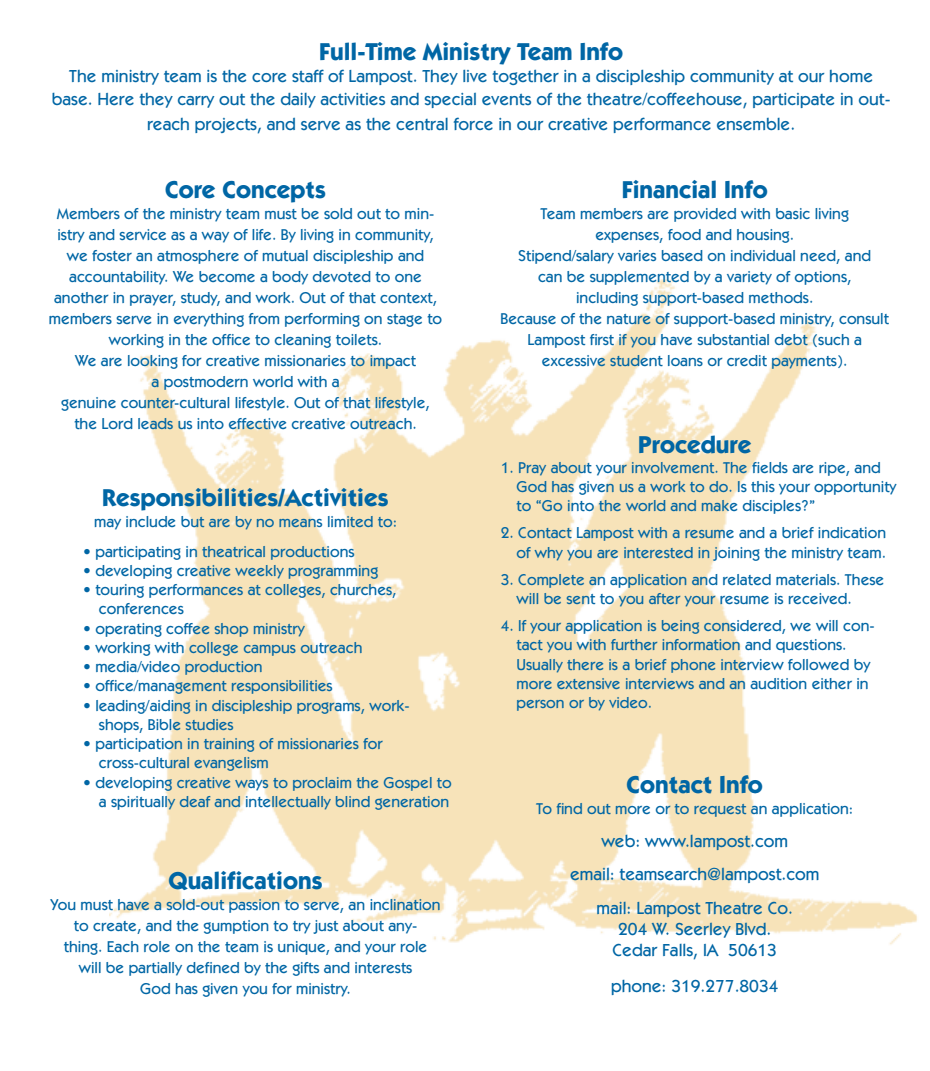
<style>
.page{position:relative;width:930px;height:1071px;background:#fff}
.page>*{position:absolute;margin:0;border:0;box-sizing:border-box;transform-origin:0 0}
.t1{font:700 24.5px "Itc Kabel";color:#0066a5}
.t2{font:500 17.5px/33.2px "Itc Kabel";color:#0066a5;text-align:center}
.t3{font:500 15.75px/21px "Itc Kabel";color:#0066a5}
</style>
<div class="page">
<img style="left:109px;top:279px;width:808px;height:666px">
<h1 class="t1" style="left:319px;top:36px;width:305px">Full-Time Ministry Team Info</h1>
<p class="t2" style="left:52px;top:65px;width:840px;line-height:22.8px">The ministry team is the core staff of Lampost. They live together in a discipleship community at our home base. Here they carry out the daily activities and special events of the theatre/coffeehouse, participate in out-</p>
<p class="t2" style="left:147px;top:107px;width:649px">reach projects, and serve as the central force in our creative performance ensemble.</p>
<h1 class="t1" style="left:165px;top:175px;width:162px">Core Concepts</h1>
<p class="t3" style="left:49px;top:203px;width:394px;text-align:center">Members of the ministry team must be sold out to min&shy;istry and service as a way of life. By living in community, we foster an atmosphere of mutual discipleship and accountability. We become a body devoted to one another in prayer, study, and work. Out of that context, members serve in everything from performing on stage to working in the office to cleaning toilets.<br>We are looking for creative missionaries to impact<br>a postmodern world with a<br>genuine counter-cultural lifestyle. Out of that lifestyle, the Lord leads us into effective creative outreach.</p>
<h1 class="t1" style="left:102px;top:483px;width:287px">Responsibilities/Activities</h1>
<p class="t3" style="left:94px;top:511px;width:304px">may include but are by no means limited to:</p>
<p class="t3" style="left:83px;top:541px;width:273px">• participating in theatrical productions</p>
<p class="t3" style="left:83px;top:560px;width:296px">• developing creative weekly programming</p>
<p class="t3" style="left:99px;top:580px;width:299px;line-height:19.2px;text-indent:-16px">• touring performances at colleges, churches, conferences</p>
<p class="t3" style="left:83px;top:618px;width:223px">• operating coffee shop ministry</p>
<p class="t3" style="left:83px;top:637px;width:281px">• working with college campus outreach</p>
<p class="t3" style="left:83px;top:656px;width:181px">• media/video production</p>
<p class="t3" style="left:83px;top:676px;width:251px">• office/management responsibilities</p>
<p class="t3" style="left:99px;top:696px;width:312px;line-height:19.2px;text-indent:-16px">• leading/aiding in discipleship programs, work&shy;shops, Bible studies</p>
<p class="t3" style="left:99px;top:734px;width:285px;line-height:19.2px;text-indent:-16px">• participation in training of missionaries for cross-cultural evangelism</p>
<p class="t3" style="left:83px;top:773px;width:370px;line-height:19.2px;text-align:right">• developing creative ways to proclaim the Gospel to a spiritually deaf and intellectually blind generation</p>
<h1 class="t1" style="left:168px;top:866px;width:155px">Qualifications</h1>
<p class="t3" style="left:51px;top:894px;width:391px;text-align:center">You must have a sold-out passion to serve, an inclination to create, and the gumption to try just about any-<br>thing. Each role on the team is unique, and your role will be partially defined by the gifts and interests<br>God has given you for ministry.</p>
<h1 class="t1" style="left:621px;top:175px;width:147px">Financial Info</h1>
<p class="t3" style="left:500px;top:203px;width:390px;text-align:center">Team members are provided with basic living<br>expenses, food and housing.<br>Stipend/salary varies based on individual need, and<br>can be supplemented by a variety of options,<br>including support-based methods.<br>Because of the nature of support-based ministry, consult Lampost first if you have substantial debt (such a excessive student loans or credit payments).</p>
<h1 class="t1" style="left:638px;top:430px;width:114px">Procedure</h1>
<p class="t3" style="left:516px;top:458px;width:381px;line-height:19.2px;text-indent:-16px">1. Pray about your involvement. The fields are ripe, and<br>God has given us a work to do. Is this your opportunity to “Go into the world and make disciples?”</p>
<p class="t3" style="left:500px;top:523px;width:387px;line-height:19.2px;text-align:right">2. Contact Lampost with a resume and a brief indication of why you are interested in joining the ministry team.</p>
<p class="t3" style="left:516px;top:570px;width:369px;line-height:19.2px;text-indent:-16px">3. Complete an application and related materials. These will be sent to you after your resume is received.</p>
<p class="t3" style="left:516px;top:616px;width:359px;line-height:19.2px;text-indent:-16px">4. If your application is being considered, we will con&shy;tact you with further information and questions.<br>Usually there is a brief phone interview followed by more extensive interviews and an audition either in person or by video.</p>
<h1 class="t1" style="left:626px;top:770px;width:138px">Contact Info</h1>
<p class="t3" style="left:536px;top:798px;width:318px">To find out more or to request an application:</p>
<p class="t2" style="left:570px;top:825px;width:251px">web: www.lampost.com<br>email: teamsearch@lampost.com mail: Lampost Theatre Co.</p>
<p class="t2" style="left:612px;top:918px;width:166px;line-height:21px">204 W. Seerley Blvd.<br>Cedar Falls, IA 50613</p>
<p class="t2" style="left:611px;top:969px;width:169px">phone: 319.277.8034</p>
</div>
